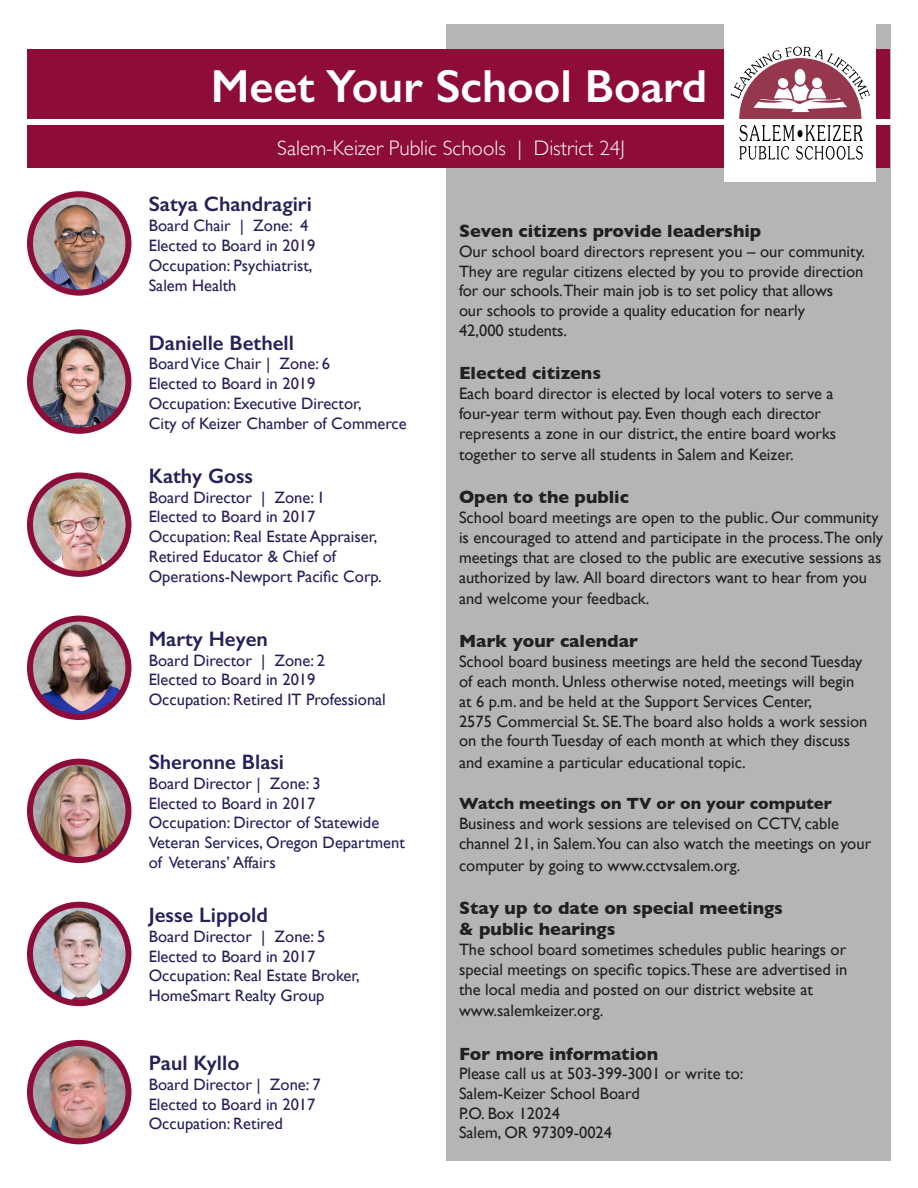
<style>
.page{position:relative;width:918px;height:1188px;background:#fff}
.page>*{position:absolute;margin:0;border:0;box-sizing:border-box;transform-origin:0 0}
.t1{font:600 46.5px "Gill Sans";color:#fff}
.t2{font:600 21px "Gill Sans";color:#24215a}
.t3{font:300 21px "Gill Sans";color:#fff}
.t4{font:700 18px/21.6px "Gill Sans";color:#231f20}
.t5{font:16.5px/19.8px "Gill Sans";color:#231f20}
.t6{font:16.5px/19.8px "Gill Sans";color:#24215a}
.s1{font-weight:700}
</style>
<div class="page">
<div style="left:446px;top:24px;width:445px;height:1137px;background:#b4b5b7"></div>
<div style="left:28px;top:49px;width:862px;height:119px;background:#8e0c3a"></div>
<div style="left:724px;top:18px;width:152px;height:164px;background:#fff"></div>
<svg style="left:731px;top:47px;width:139px;height:113px"></svg>
<img style="left:30px;top:332px;width:98px;height:99px;border-radius:49px">
<div style="left:27px;top:329px;width:104px;height:105px;border:6px solid #8e0c3a;border-radius:50%"></div>
<img style="left:33px;top:762px;width:93px;height:98px">
<div style="left:27px;top:759px;width:104px;height:104px;border:6px solid #8e0c3a;border-radius:50%"></div>
<img style="left:33px;top:477px;width:92px;height:97px">
<div style="left:27px;top:472px;width:104px;height:105px;border:6px solid #8e0c3a;border-radius:50%"></div>
<div style="left:0;top:119px;width:891px;height:6px;background:#fff"></div>
<img style="left:30px;top:196px;width:98px;height:96px">
<div style="left:27px;top:191px;width:104px;height:105px;border:6px solid #8e0c3a;border-radius:50%"></div>
<img style="left:33px;top:1043px;width:93px;height:98px">
<div style="left:27px;top:1040px;width:104px;height:104px;border:6px solid #8e0c3a;border-radius:50%"></div>
<img style="left:33px;top:905px;width:92px;height:98px">
<div style="left:27px;top:902px;width:104px;height:104px;border:6px solid #8e0c3a;border-radius:50%"></div>
<img style="left:30px;top:619px;width:98px;height:98px;border-radius:49px">
<div style="left:27px;top:616px;width:104px;height:104px;border:6px solid #8e0c3a;border-radius:50%"></div>
<p class="t1" style="left:211px;top:58px;width:498px">Meet Your School Board</p>
<p class="t3" style="left:277px;top:131px;width:349px">Salem-Keizer Public Schools | District 24J</p>
<p class="t2" style="left:149px;top:192px;width:165px">Satya Chandragiri</p>
<p class="t6" style="left:149px;top:216px;width:161px">Board Chair | Zone: 4</p>
<p class="t6" style="left:149px;top:235px;width:168px">Elected to Board in 2019<br>Occupation: Psychiatrist,<br>Salem Health</p>
<p class="t2" style="left:149px;top:330px;width:147px">Danielle Bethell</p>
<p class="t6" style="left:149px;top:354px;width:259px">Board Vice Chair | Zone: 6<br>Elected to Board in 2019<br>Occupation: Executive Director,<br>City of Keizer Chamber of Commerce</p>
<p class="t2" style="left:149px;top:463px;width:106px">Kathy Goss</p>
<p class="t6" style="left:149px;top:487px;width:235px">Board Director | Zone: 1<br>Elected to Board in 2017<br>Occupation: Real Estate Appraiser,<br>Retired Educator &amp; Chief of<br>Operations-Newport Pacific Corp.</p>
<p class="t2" style="left:149px;top:626px;width:121px">Marty Heyen</p>
<p class="t6" style="left:149px;top:650px;width:239px">Board Director | Zone: 2<br>Elected to Board in 2019<br>Occupation: Retired IT Professional</p>
<p class="t2" style="left:149px;top:749px;width:137px">Sheronne Blasi</p>
<p class="t6" style="left:149px;top:773px;width:258px">Board Director | Zone: 3<br>Elected to Board in 2017<br>Occupation: Director of Statewide<br>Veteran Services, Oregon Department of Veterans’ Affairs</p>
<p class="t2" style="left:149px;top:902px;width:121px">Jesse Lippold</p>
<p class="t6" style="left:149px;top:926px;width:213px">Board Director | Zone: 5<br>Elected to Board in 2017<br>Occupation: Real Estate Broker,<br>HomeSmart Realty Group</p>
<p class="t2" style="left:149px;top:1050px;width:92px">Paul Kyllo</p>
<p class="t6" style="left:149px;top:1074px;width:173px">Board Director | Zone: 7</p>
<p class="t6" style="left:149px;top:1094px;width:168px">Elected to Board in 2017<br>Occupation: Retired</p>
<p class="t4" style="left:459px;top:220px;width:304px">Seven citizens provide leadership</p>
<p class="t5" style="left:459px;top:241px;width:408px">Our school board directors represent you – our community.<br>They are regular citizens elected by you to provide direction for our schools.Their main job is to set policy that allows<br>our schools to provide a quality education for nearly<br>42,000 students.</p>
<p class="t4" style="left:459px;top:362px;width:144px">Elected citizens</p>
<p class="t5" style="left:459px;top:383px;width:379px">Each board director is elected by local voters to serve a four-year term without pay. Even though each director represents a zone in our district, the entire board works</p>
<p class="t5" style="left:459px;top:444px;width:336px">together to serve all students in Salem and Keizer.</p>
<p class="t4" style="left:459px;top:486px;width:171px">Open to the public</p>
<p class="t5" style="left:459px;top:507px;width:426px">School board meetings are open to the public. Our community is encouraged to attend and participate in the process.The only meetings that are closed to the public are executive sessions as authorized by law. All board directors want to hear from you</p>
<p class="t5" style="left:459px;top:588px;width:192px">and welcome your feedback.</p>
<p class="t4" style="left:459px;top:630px;width:181px">Mark your calendar</p>
<p class="t5" style="left:459px;top:651px;width:410px">School board business meetings are held the second Tuesday of each month. Unless otherwise noted, meetings will begin at 6 p.m. and be held at the Support Services Center,<br>2575 Commercial St. SE.The board also holds a work session on the fourth Tuesday of each month at which they discuss</p>
<p class="t5" style="left:459px;top:752px;width:288px">and examine a particular educational topic.</p>
<p class="t5" style="left:459px;top:794px;width:414px"><span class="s1">Watch meetings on TV or on your computer<br></span>Business and work sessions are televised on CCTV, cable channel 21, in Salem.You can also watch the meetings on your</p>
<p class="t5" style="left:459px;top:855px;width:283px">computer by going to www.cctvsalem.org.</p>
<p class="t4" style="left:459px;top:896px;width:325px">Stay up to date on special meetings &amp; public hearings</p>
<p class="t5" style="left:459px;top:939px;width:390px;text-align:justify">The school board sometimes schedules public hearings or special meetings on specific topics.These are advertised in the local media and posted on our district website at</p>
<p class="t5" style="left:459px;top:1001px;width:146px">www.salemkeizer.org.</p>
<p class="t4" style="left:459px;top:1042px;width:201px">For more information</p>
<p class="t5" style="left:459px;top:1063px;width:286px">Please call us at 503-399-3001 or write to:<br>Salem-Keizer School Board<br>P.O. Box 12024<br>Salem, OR 97309-0024</p>
</div>
